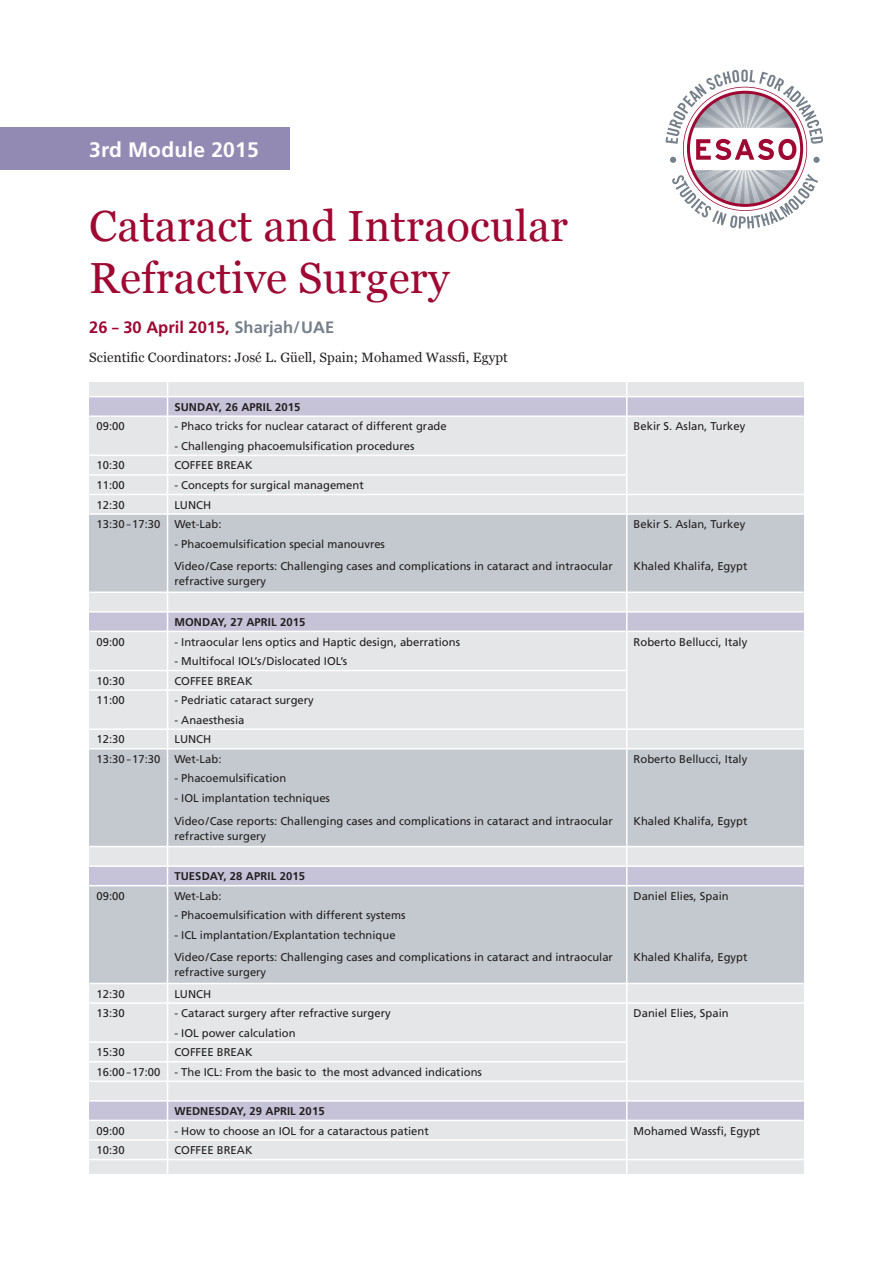
<style>
.page{position:relative;width:893px;height:1263px;background:#fff}
.page>*{position:absolute;margin:0;border:0;box-sizing:border-box;transform-origin:0 0}
.t1{font:43.5px/52.5px "Georgia";letter-spacing:.005em;color:#9e0832}
.t2{font:700 21px "Frutiger";letter-spacing:.01em;color:#fff}
.t3{font:700 16.5px "Frutiger";color:#9e0832}
.t4{font:13.5px "Georgia";letter-spacing:.005em;color:#231f20}
.t5{font:11.25px/19.5px "Frutiger";color:#231f20}
.t6{font:700 11.25px "Frutiger";letter-spacing:.01em;color:#231f20}
.s1{color:#75808a}
</style>
<div class="page">
<div style="left:0;top:128px;width:289px;height:42px;background:#938ab4"></div>
<svg style="left:665px;top:70px;width:158px;height:159px"></svg>
<div style="left:813px;top:157px;width:7px;height:6px;background:#75808a;border-radius:50%"></div>
<div style="left:89px;top:382px;width:715px;height:792px;background:#e4e6e8"></div>
<div style="left:89px;top:514px;width:715px;height:78px;background:#c4c9cf"></div>
<div style="left:89px;top:749px;width:715px;height:97px;background:#c4c9cf"></div>
<div style="left:89px;top:886px;width:715px;height:97px;background:#c4c9cf"></div>
<div style="left:89px;top:612px;width:715px;height:19px;background:#c6c3d9"></div>
<div style="left:89px;top:866px;width:715px;height:20px;background:#c6c3d9"></div>
<div style="left:89px;top:1101px;width:715px;height:19px;background:#c6c3d9"></div>
<div style="left:89px;top:397px;width:715px;height:19px;background:#c6c3d9"></div>
<hr style="left:89px;top:396px;width:715px;height:1px;background:#fff">
<hr style="left:89px;top:415px;width:715px;height:2px;background:#fff">
<hr style="left:89px;top:455px;width:538px;height:1px;background:#fff">
<hr style="left:89px;top:474px;width:538px;height:2px;background:#fff">
<hr style="left:89px;top:494px;width:715px;height:1px;background:#fff">
<hr style="left:89px;top:513px;width:715px;height:2px;background:#fff">
<hr style="left:89px;top:591px;width:715px;height:2px;background:#fff">
<hr style="left:89px;top:611px;width:715px;height:2px;background:#fff">
<hr style="left:89px;top:631px;width:715px;height:1px;background:#fff">
<hr style="left:89px;top:670px;width:538px;height:1px;background:#fff">
<hr style="left:89px;top:689px;width:538px;height:2px;background:#fff">
<hr style="left:89px;top:728px;width:715px;height:2px;background:#fff">
<hr style="left:89px;top:748px;width:715px;height:1px;background:#fff">
<hr style="left:89px;top:846px;width:715px;height:1px;background:#fff">
<hr style="left:89px;top:865px;width:715px;height:2px;background:#fff">
<hr style="left:89px;top:885px;width:715px;height:1px;background:#fff">
<hr style="left:89px;top:983px;width:715px;height:1px;background:#fff">
<hr style="left:89px;top:1002px;width:715px;height:2px;background:#fff">
<hr style="left:89px;top:1041px;width:538px;height:2px;background:#fff">
<hr style="left:89px;top:1061px;width:538px;height:1px;background:#fff">
<hr style="left:89px;top:1080px;width:715px;height:2px;background:#fff">
<hr style="left:89px;top:1100px;width:715px;height:1px;background:#fff">
<hr style="left:89px;top:1120px;width:715px;height:1px;background:#fff">
<hr style="left:89px;top:1139px;width:538px;height:2px;background:#fff">
<hr style="left:89px;top:1159px;width:715px;height:1px;background:#fff">
<hr style="left:167px;top:374px;width:1px;height:808px;background:#fff">
<hr style="left:626px;top:374px;width:1px;height:808px;background:#fff">
<h2 class="t2" style="left:89px;top:137px;width:171px">3rd Module 2015</h2>
<h1 class="t1" style="left:89px;top:198px;width:480px">Cataract and Intraocular<br>Refractive Surgery</h1>
<h3 class="t3" style="left:89px;top:317px;width:246px">26 – 30 April 2015, <span class="s1">Sharjah/UAE</span></h3>
<p class="t4" style="left:89px;top:348px;width:420px">Scientific Coordinators: José L. Güell, Spain; Mohamed Wassfi, Egypt</p>
<p class="t6" style="left:174px;top:400px;width:128px">SUNDAY, 26 APRIL 2015</p>
<p class="t5" style="left:97px;top:417px;width:30px">09:00</p>
<p class="t5" style="left:174px;top:417px;width:274px">- Phaco tricks for nuclear cataract of different grade</p>
<p class="t5" style="left:634px;top:417px;width:113px">Bekir S. Aslan, Turkey</p>
<p class="t5" style="left:174px;top:436px;width:242px">- Challenging phacoemulsification procedures</p>
<p class="t5" style="left:97px;top:456px;width:30px">10:30</p>
<p class="t5" style="left:174px;top:456px;width:80px">COFFEE BREAK</p>
<p class="t5" style="left:97px;top:475px;width:30px">11:00</p>
<p class="t5" style="left:174px;top:475px;width:191px">- Concepts for surgical management</p>
<p class="t5" style="left:97px;top:495px;width:30px">12:30</p>
<p class="t5" style="left:97px;top:495px;width:126px;text-indent:78px">LUNCH<br>13:30 – 17:30 Wet-Lab:</p>
<p class="t5" style="left:634px;top:514px;width:113px">Bekir S. Aslan, Turkey</p>
<p class="t5" style="left:174px;top:533px;width:440px;line-height:22.5px">- Phacoemulsification special manouvres<br>Video/Case reports: Challenging cases and complications in cataract and intraocular</p>
<p class="t5" style="left:174px;top:572px;width:93px">refractive surgery</p>
<p class="t6" style="left:174px;top:615px;width:133px">MONDAY, 27 APRIL 2015</p>
<p class="t5" style="left:634px;top:557px;width:115px">Khaled Khalifa, Egypt</p>
<p class="t5" style="left:97px;top:632px;width:30px">09:00</p>
<p class="t5" style="left:174px;top:632px;width:287px">- Intraocular lens optics and Haptic design, aberrations</p>
<p class="t5" style="left:634px;top:632px;width:115px">Roberto Bellucci, Italy</p>
<p class="t5" style="left:174px;top:651px;width:174px">- Multifocal IOL’s/Dislocated IOL’s</p>
<p class="t5" style="left:97px;top:671px;width:30px">10:30</p>
<p class="t5" style="left:174px;top:671px;width:80px">COFFEE BREAK</p>
<p class="t5" style="left:97px;top:691px;width:30px">11:00</p>
<p class="t5" style="left:174px;top:691px;width:141px">- Pedriatic cataract surgery</p>
<p class="t5" style="left:174px;top:710px;width:72px">- Anaesthesia</p>
<p class="t5" style="left:97px;top:730px;width:30px">12:30</p>
<p class="t5" style="left:97px;top:730px;width:126px;text-indent:78px">LUNCH<br>13:30 – 17:30 Wet-Lab:</p>
<p class="t5" style="left:634px;top:749px;width:115px">Roberto Bellucci, Italy</p>
<p class="t5" style="left:174px;top:769px;width:113px">- Phacoemulsification</p>
<p class="t5" style="left:174px;top:787px;width:440px;line-height:22.5px">- IOL implantation techniques<br>Video/Case reports: Challenging cases and complications in cataract and intraocular</p>
<p class="t5" style="left:174px;top:826px;width:93px">refractive surgery</p>
<p class="t6" style="left:174px;top:870px;width:132px">TUESDAY, 28 APRIL 2015</p>
<p class="t5" style="left:634px;top:811px;width:115px">Khaled Khalifa, Egypt</p>
<p class="t5" style="left:97px;top:886px;width:30px">09:00</p>
<p class="t5" style="left:174px;top:886px;width:49px">Wet-Lab:</p>
<p class="t5" style="left:634px;top:886px;width:97px">Daniel Elies, Spain</p>
<p class="t5" style="left:174px;top:906px;width:233px">- Phacoemulsification with different systems</p>
<p class="t5" style="left:174px;top:924px;width:440px;line-height:22.5px">- ICL implantation/Explantation technique<br>Video/Case reports: Challenging cases and complications in cataract and intraocular</p>
<p class="t5" style="left:634px;top:948px;width:115px">Khaled Khalifa, Egypt</p>
<p class="t5" style="left:174px;top:963px;width:93px">refractive surgery</p>
<p class="t5" style="left:97px;top:984px;width:30px">12:30</p>
<p class="t5" style="left:174px;top:984px;width:38px">LUNCH</p>
<p class="t5" style="left:97px;top:1003px;width:30px">13:30</p>
<p class="t5" style="left:174px;top:1003px;width:218px">- Cataract surgery after refractive surgery</p>
<p class="t5" style="left:634px;top:1003px;width:97px">Daniel Elies, Spain</p>
<p class="t5" style="left:174px;top:1023px;width:123px">- IOL power calculation</p>
<p class="t5" style="left:97px;top:1043px;width:30px">15:30</p>
<p class="t5" style="left:97px;top:1043px;width:387px;text-indent:78px">COFFEE BREAK<br>16:00 – 17:00 - The ICL: From the basic to the most advanced indications</p>
<p class="t6" style="left:174px;top:1104px;width:152px">WEDNESDAY, 29 APRIL 2015</p>
<p class="t5" style="left:97px;top:1121px;width:30px">09:00</p>
<p class="t5" style="left:174px;top:1121px;width:256px">- How to choose an IOL for a cataractous patient</p>
<p class="t5" style="left:634px;top:1121px;width:128px">Mohamed Wassfi, Egypt</p>
<p class="t5" style="left:97px;top:1140px;width:30px">10:30</p>
<p class="t5" style="left:174px;top:1140px;width:80px">COFFEE BREAK</p>
</div>
